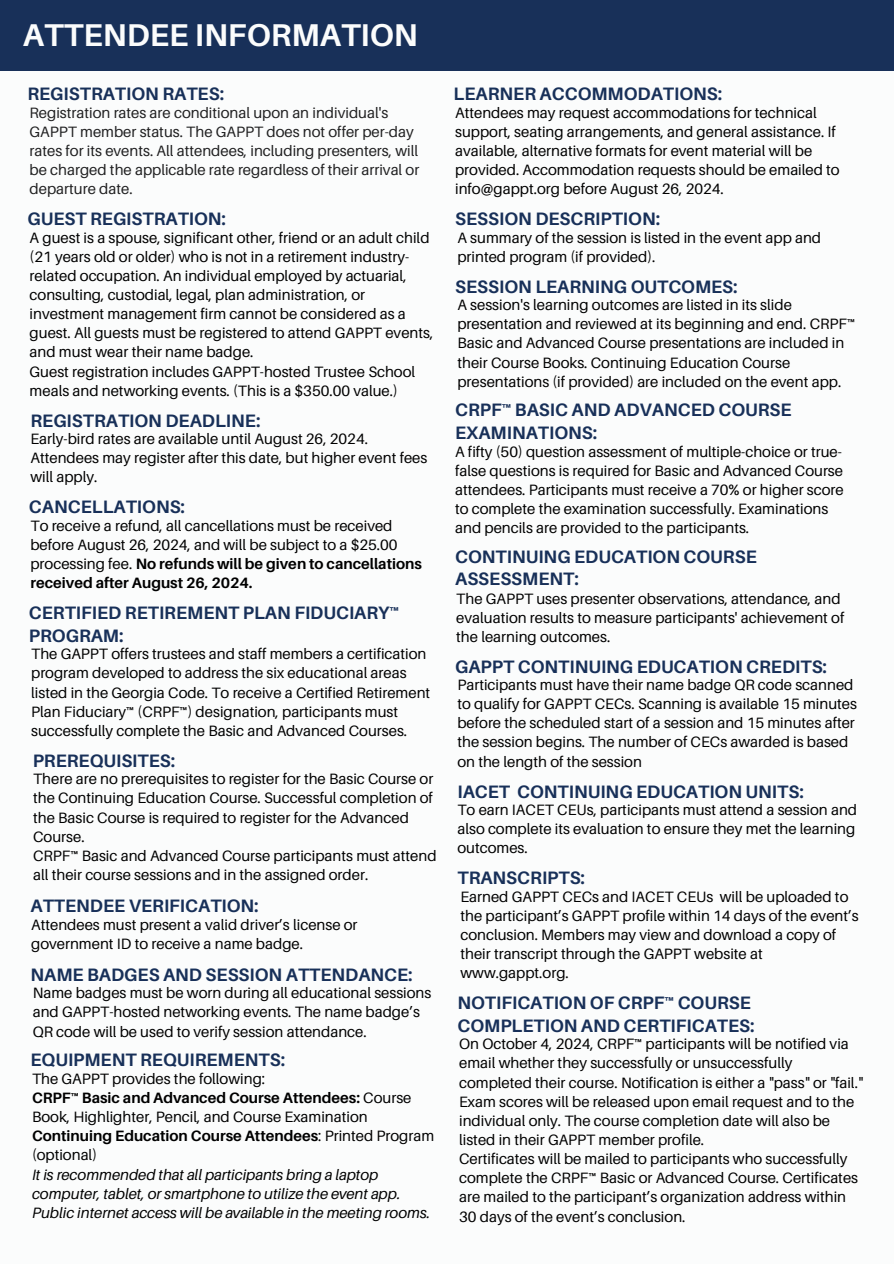
<style>
.page{position:relative;width:894px;height:1264px;background:#fff}
.page>*{position:absolute;margin:0;border:0;box-sizing:border-box;transform-origin:0 0}
.t1{font:700 31.5px "Aileron";color:#fbfcfc}
.t2{font:700 18px/22.5px "Aileron";color:#183059}
.t3{font:15px/19.2px "Aileron";color:#000}
.t4{font:15px/19.2px "Aileron";color:#202021}
.t5{font:italic 15px/19.2px "Aileron";color:#000}
.s1{font-weight:700}
</style>
<div class="page">
<div style="left:0;top:0;width:893px;height:1263px;background:#fbfcfc"></div>
<div style="left:0;top:0;width:893px;height:71px;background:#183059"></div>
<h1 class="t1" style="left:23px;top:16px;width:396px">ATTENDEE INFORMATION</h1>
<p class="t2" style="left:27px;top:82px;width:198px">REGISTRATION RATES:</p>
<p class="t4" style="left:30px;top:102px;width:391px">Registration rates are conditional upon an individual's GAPPT member status. The GAPPT does not offer per-day rates for its events. All attendees, including presenters, will be charged the applicable rate regardless of their arrival or departure date.</p>
<p class="t2" style="left:27px;top:207px;width:200px">GUEST REGISTRATION:</p>
<p class="t3" style="left:30px;top:227px;width:405px">A guest is a spouse, significant other, friend or an adult child (21 years old or older) who is not in a retirement industry&shy;related occupation. An individual employed by actuarial, consulting, custodial, legal, plan administration, or investment management firm cannot be considered as a guest. All guests must be registered to attend GAPPT events, and must wear their name badge.<br>Guest registration includes GAPPT-hosted Trustee School meals and networking events. (This is a $350.00 value.)</p>
<p class="t2" style="left:30px;top:409px;width:231px">REGISTRATION DEADLINE:</p>
<p class="t3" style="left:30px;top:429px;width:398px">Early-bird rates are available until August 26, 2024.<br>Attendees may register after this date, but higher event fees will apply.</p>
<p class="t2" style="left:29px;top:495px;width:157px">CANCELLATIONS:</p>
<p class="t3" style="left:30px;top:515px;width:393px">To receive a refund, all cancellations must be received before August 26, 2024, and will be subject to a $25.00 processing fee. <span class="s1">No refunds will be given to cancellations received after August 26, 2024.</span></p>
<p class="t2" style="left:29px;top:601px;width:371px">CERTIFIED RETIREMENT PLAN FIDUCIARY™<br>PROGRAM:</p>
<p class="t3" style="left:31px;top:644px;width:400px">The GAPPT offers trustees and staff members a certification program developed to address the six educational areas listed in the Georgia Code. To receive a Certified Retirement Plan Fiduciary™ (CRPF™) designation, participants must successfully complete the Basic and Advanced Courses.</p>
<p class="t2" style="left:33px;top:748px;width:144px">PREREQUISITES:</p>
<p class="t3" style="left:33px;top:769px;width:405px">There are no prerequisites to register for the Basic Course or the Continuing Education Course. Successful completion of the Basic Course is required to register for the Advanced Course.<br>CRPF™ Basic and Advanced Course participants must attend all their course sessions and in the assigned order.</p>
<p class="t2" style="left:30px;top:894px;width:230px">ATTENDEE VERIFICATION:</p>
<p class="t3" style="left:31px;top:914px;width:328px">Attendees must present a valid driver’s license or government ID to receive a name badge.</p>
<p class="t2" style="left:30px;top:962px;width:383px">NAME BADGES AND SESSION ATTENDANCE:</p>
<p class="t3" style="left:33px;top:983px;width:400px">Name badges must be worn during all educational sessions and GAPPT-hosted networking events. The name badge’s<br>QR code will be used to verify session attendance.</p>
<p class="t2" style="left:30px;top:1048px;width:256px">EQUIPMENT REQUIREMENTS:</p>
<p class="t3" style="left:32px;top:1068px;width:403px">The GAPPT provides the following:<br><span class="s1">CRPF™ Basic and Advanced Course Attendees:</span> Course Book, Highlighter, Pencil, and Course Examination <span class="s1">Continuing Education Course Attendees</span>: Printed Program (optional)</p>
<p class="t5" style="left:32px;top:1164px;width:400px">It is recommended that all participants bring a laptop computer, tablet, or smartphone to utilize the event app.<br>Public internet access will be available in the meeting rooms.</p>
<p class="t2" style="left:453px;top:82px;width:270px">LEARNER ACCOMMODATIONS:</p>
<p class="t3" style="left:455px;top:102px;width:386px">Attendees may request accommodations for technical support, seating arrangements, and general assistance. If available, alternative formats for event material will be provided. Accommodation requests should be emailed to info@gappt.org before August 26, 2024.</p>
<p class="t2" style="left:455px;top:207px;width:206px">SESSION DESCRIPTION:</p>
<p class="t3" style="left:457px;top:227px;width:365px">A summary of the session is listed in the event app and printed program (if provided).</p>
<p class="t2" style="left:455px;top:275px;width:284px">SESSION LEARNING OUTCOMES:</p>
<p class="t3" style="left:457px;top:295px;width:399px">A session's learning outcomes are listed in its slide presentation and reviewed at its beginning and end. CRPF™ Basic and Advanced Course presentations are included in their Course Books. Continuing Education Course presentations (if provided) are included on the event app.</p>
<p class="t2" style="left:455px;top:398px;width:338px">CRPF™ BASIC AND ADVANCED COURSE<br>EXAMINATIONS:</p>
<p class="t3" style="left:455px;top:441px;width:390px">A fifty (50) question assessment of multiple-choice or true&shy;false questions is required for Basic and Advanced Course attendees. Participants must receive a 70% or higher score to complete the examination successfully. Examinations and pencils are provided to the participants.</p>
<p class="t2" style="left:455px;top:545px;width:303px">CONTINUING EDUCATION COURSE<br>ASSESSMENT:</p>
<p class="t3" style="left:456px;top:589px;width:389px">The GAPPT uses presenter observations, attendance, and evaluation results to measure participants' achievement of the learning outcomes.</p>
<p class="t2" style="left:455px;top:654px;width:373px">GAPPT CONTINUING EDUCATION CREDITS:</p>
<p class="t3" style="left:457px;top:675px;width:401px">Participants must have their name badge QR code scanned to qualify for GAPPT CECs. Scanning is available 15 minutes before the scheduled start of a session and 15 minutes after the session begins. The number of CECs awarded is based on the length of the session</p>
<p class="t2" style="left:457px;top:779px;width:348px">IACET CONTINUING EDUCATION UNITS:</p>
<p class="t3" style="left:457px;top:800px;width:401px;text-align:justify">To earn IACET CEUs, participants must attend a session and also complete its evaluation to ensure they met the learning outcomes.</p>
<p class="t2" style="left:457px;top:866px;width:129px">TRANSCRIPTS:</p>
<p class="t3" style="left:460px;top:886px;width:400px">Earned GAPPT CECs and IACET CEUs will be uploaded to the participant’s GAPPT profile within 14 days of the event’s conclusion. Members may view and download a copy of their transcript through the GAPPT website at www.gappt.org.</p>
<p class="t2" style="left:457px;top:991px;width:298px">NOTIFICATION OF CRPF™ COURSE<br>COMPLETION AND CERTIFICATES:</p>
<p class="t3" style="left:459px;top:1034px;width:405px">On October 4, 2024, CRPF™ participants will be notified via email whether they successfully or unsuccessfully completed their course. Notification is either a "pass" or "fail." Exam scores will be released upon email request and to the individual only. The course completion date will also be listed in their GAPPT member profile.<br>Certificates will be mailed to participants who successfully complete the CRPF™ Basic or Advanced Course. Certificates are mailed to the participant’s organization address within 30 days of the event’s conclusion.</p>
</div>
